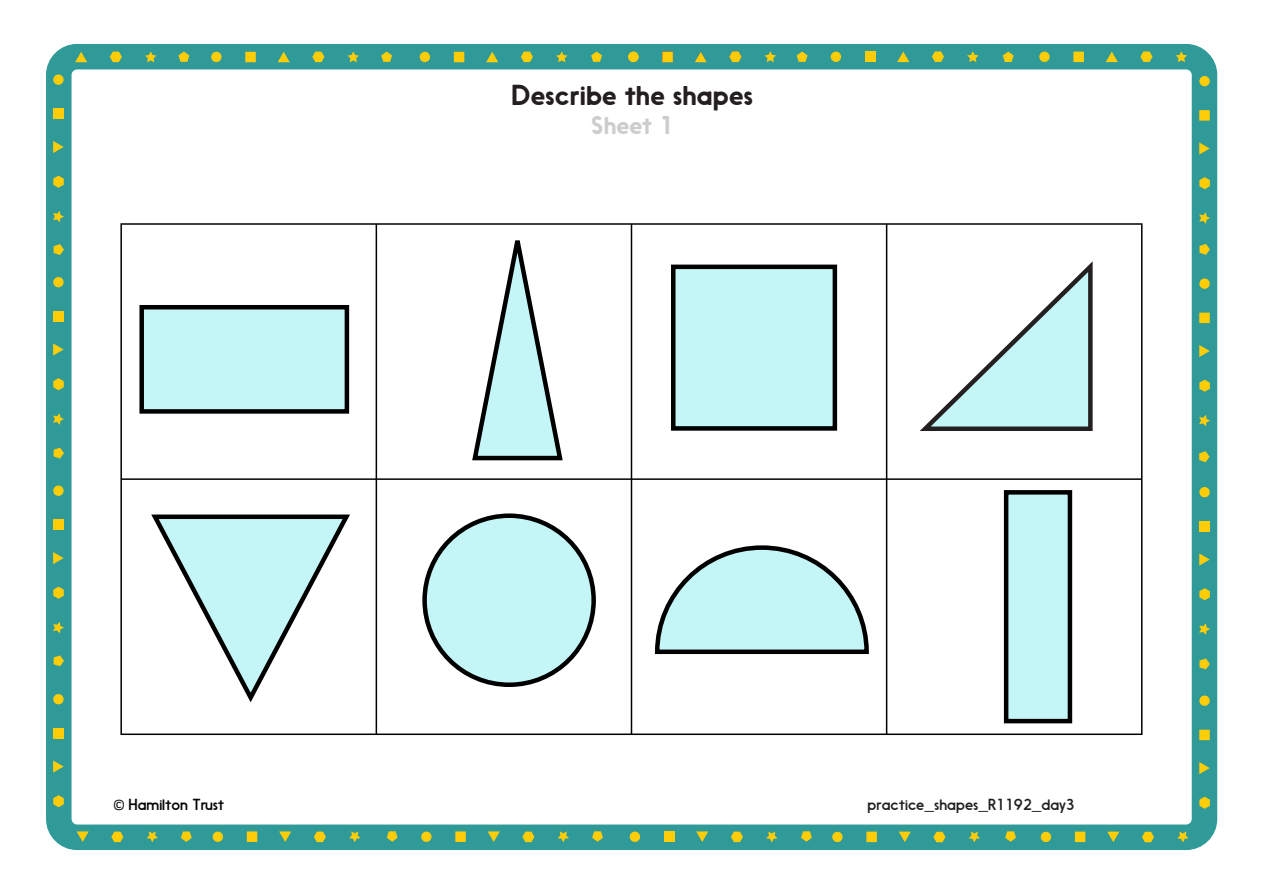
<style>
.page{position:relative;width:1263px;height:893px;background:#fff}
.page>*{position:absolute;margin:0;border:0;box-sizing:border-box;transform-origin:0 0}
.t1{font:27px "Nanami Rounded Med";color:#231f20}
.t2{font:24px "Nanami Rounded Med";color:#cdcdcd}
.File_path_Footer{font:15px "Nanami Rounded Book";color:#231f20}
.t3{font:15px "Nanami Rounded Book";color:#040503}
.s1{font-family:"Calibri"}
</style>
<div class="page">
<div style="left:46px;top:44px;width:1171px;height:806px;border:26px solid #309a99;border-radius:18px"></div>
<div style="left:1199px;top:110px;width:11px;height:11px;background:#fecd08"></div>
<svg style="left:1199px;top:142px;width:11px;height:13px"></svg>
<div style="left:1199px;top:76px;width:11px;height:10px;background:#fecd08;border-radius:50%"></div>
<svg style="left:1199px;top:177px;width:11px;height:12px"></svg>
<svg style="left:1199px;top:212px;width:11px;height:12px"></svg>
<div style="left:1199px;top:313px;width:11px;height:10px;background:#fecd08"></div>
<svg style="left:1199px;top:345px;width:11px;height:12px"></svg>
<div style="left:1199px;top:278px;width:11px;height:11px;background:#fecd08;border-radius:50%"></div>
<svg style="left:1199px;top:380px;width:11px;height:12px"></svg>
<svg style="left:1199px;top:415px;width:11px;height:11px"></svg>
<div style="left:1199px;top:521px;width:11px;height:11px;background:#fecd08"></div>
<svg style="left:1199px;top:553px;width:11px;height:13px"></svg>
<div style="left:1199px;top:487px;width:11px;height:10px;background:#fecd08;border-radius:50%"></div>
<svg style="left:1199px;top:588px;width:11px;height:12px"></svg>
<svg style="left:1199px;top:623px;width:11px;height:12px"></svg>
<div style="left:1199px;top:730px;width:11px;height:10px;background:#fecd08"></div>
<svg style="left:1199px;top:762px;width:11px;height:12px"></svg>
<div style="left:1199px;top:695px;width:11px;height:11px;background:#fecd08;border-radius:50%"></div>
<svg style="left:1199px;top:797px;width:11px;height:12px"></svg>
<div style="left:53px;top:109px;width:11px;height:10px;background:#fecd08"></div>
<svg style="left:53px;top:141px;width:11px;height:12px"></svg>
<div style="left:53px;top:74px;width:11px;height:11px;background:#fecd08;border-radius:50%"></div>
<svg style="left:53px;top:176px;width:11px;height:12px"></svg>
<svg style="left:53px;top:211px;width:11px;height:11px"></svg>
<div style="left:53px;top:311px;width:11px;height:11px;background:#fecd08"></div>
<svg style="left:53px;top:343px;width:11px;height:13px"></svg>
<div style="left:53px;top:277px;width:11px;height:10px;background:#fecd08;border-radius:50%"></div>
<svg style="left:53px;top:378px;width:11px;height:12px"></svg>
<svg style="left:53px;top:413px;width:11px;height:12px"></svg>
<div style="left:53px;top:520px;width:11px;height:10px;background:#fecd08"></div>
<svg style="left:53px;top:552px;width:11px;height:12px"></svg>
<div style="left:53px;top:485px;width:11px;height:11px;background:#fecd08;border-radius:50%"></div>
<svg style="left:53px;top:587px;width:11px;height:12px"></svg>
<svg style="left:53px;top:622px;width:11px;height:11px"></svg>
<div style="left:53px;top:728px;width:11px;height:11px;background:#fecd08"></div>
<svg style="left:53px;top:760px;width:11px;height:13px"></svg>
<div style="left:53px;top:694px;width:11px;height:10px;background:#fecd08;border-radius:50%"></div>
<svg style="left:53px;top:795px;width:11px;height:12px"></svg>
<svg style="left:765px;top:51px;width:11px;height:11px"></svg>
<div style="left:865px;top:52px;width:10px;height:10px;background:#fecd08"></div>
<svg style="left:897px;top:52px;width:12px;height:10px"></svg>
<div style="left:831px;top:52px;width:10px;height:10px;background:#fecd08;border-radius:50%"></div>
<svg style="left:932px;top:51px;width:12px;height:11px"></svg>
<svg style="left:967px;top:51px;width:11px;height:11px"></svg>
<div style="left:1073px;top:52px;width:11px;height:10px;background:#fecd08"></div>
<svg style="left:1106px;top:52px;width:12px;height:10px"></svg>
<div style="left:1039px;top:52px;width:10px;height:10px;background:#fecd08;border-radius:50%"></div>
<svg style="left:1140px;top:51px;width:12px;height:11px"></svg>
<svg style="left:1176px;top:51px;width:11px;height:11px"></svg>
<svg style="left:75px;top:52px;width:12px;height:10px"></svg>
<svg style="left:110px;top:52px;width:12px;height:10px"></svg>
<svg style="left:145px;top:51px;width:11px;height:11px"></svg>
<div style="left:245px;top:52px;width:11px;height:10px;background:#fecd08"></div>
<svg style="left:278px;top:52px;width:12px;height:10px"></svg>
<div style="left:211px;top:52px;width:10px;height:10px;background:#fecd08;border-radius:50%"></div>
<svg style="left:312px;top:52px;width:12px;height:10px"></svg>
<svg style="left:348px;top:51px;width:11px;height:11px"></svg>
<div style="left:454px;top:52px;width:10px;height:10px;background:#fecd08"></div>
<svg style="left:486px;top:52px;width:12px;height:10px"></svg>
<div style="left:420px;top:52px;width:10px;height:10px;background:#fecd08;border-radius:50%"></div>
<svg style="left:521px;top:52px;width:12px;height:10px"></svg>
<svg style="left:556px;top:51px;width:11px;height:11px"></svg>
<div style="left:662px;top:52px;width:11px;height:10px;background:#fecd08"></div>
<svg style="left:695px;top:52px;width:12px;height:10px"></svg>
<div style="left:628px;top:52px;width:10px;height:10px;background:#fecd08;border-radius:50%"></div>
<svg style="left:729px;top:51px;width:12px;height:11px"></svg>
<svg style="left:766px;top:832px;width:11px;height:10px"></svg>
<div style="left:866px;top:832px;width:11px;height:10px;background:#fecd08"></div>
<svg style="left:899px;top:832px;width:12px;height:10px"></svg>
<div style="left:832px;top:832px;width:10px;height:10px;background:#fecd08;border-radius:50%"></div>
<svg style="left:933px;top:832px;width:12px;height:10px"></svg>
<svg style="left:969px;top:832px;width:11px;height:10px"></svg>
<div style="left:1075px;top:832px;width:10px;height:10px;background:#fecd08"></div>
<svg style="left:1107px;top:832px;width:12px;height:10px"></svg>
<div style="left:1041px;top:832px;width:10px;height:10px;background:#fecd08;border-radius:50%"></div>
<svg style="left:1142px;top:832px;width:12px;height:10px"></svg>
<svg style="left:1177px;top:832px;width:11px;height:10px"></svg>
<svg style="left:77px;top:831px;width:12px;height:11px"></svg>
<svg style="left:111px;top:832px;width:12px;height:10px"></svg>
<svg style="left:147px;top:831px;width:11px;height:11px"></svg>
<div style="left:247px;top:831px;width:10px;height:11px;background:#fecd08"></div>
<svg style="left:279px;top:831px;width:12px;height:11px"></svg>
<div style="left:213px;top:832px;width:10px;height:10px;background:#fecd08;border-radius:50%"></div>
<svg style="left:314px;top:832px;width:12px;height:10px"></svg>
<svg style="left:349px;top:831px;width:11px;height:11px"></svg>
<div style="left:455px;top:831px;width:11px;height:11px;background:#fecd08"></div>
<svg style="left:488px;top:831px;width:12px;height:11px"></svg>
<div style="left:421px;top:832px;width:10px;height:10px;background:#fecd08;border-radius:50%"></div>
<svg style="left:522px;top:832px;width:12px;height:10px"></svg>
<svg style="left:558px;top:831px;width:11px;height:11px"></svg>
<div style="left:664px;top:831px;width:10px;height:11px;background:#fecd08"></div>
<svg style="left:696px;top:831px;width:12px;height:11px"></svg>
<div style="left:630px;top:832px;width:10px;height:10px;background:#fecd08;border-radius:50%"></div>
<svg style="left:731px;top:832px;width:12px;height:10px"></svg>
<svg style="left:1199px;top:244px;width:11px;height:11px"></svg>
<svg style="left:1199px;top:658px;width:11px;height:11px"></svg>
<svg style="left:1199px;top:451px;width:10px;height:11px"></svg>
<svg style="left:1003px;top:52px;width:11px;height:10px"></svg>
<svg style="left:797px;top:52px;width:10px;height:10px"></svg>
<svg style="left:591px;top:52px;width:11px;height:10px"></svg>
<svg style="left:381px;top:52px;width:11px;height:10px"></svg>
<svg style="left:178px;top:52px;width:11px;height:10px"></svg>
<svg style="left:54px;top:244px;width:10px;height:11px"></svg>
<svg style="left:54px;top:448px;width:10px;height:10px"></svg>
<svg style="left:54px;top:655px;width:10px;height:11px"></svg>
<svg style="left:181px;top:831px;width:11px;height:11px"></svg>
<svg style="left:387px;top:831px;width:11px;height:11px"></svg>
<svg style="left:592px;top:831px;width:11px;height:11px"></svg>
<svg style="left:801px;top:831px;width:11px;height:11px"></svg>
<svg style="left:1005px;top:831px;width:11px;height:11px"></svg>
<hr style="left:120px;top:223px;width:256px;height:2px;background:#000">
<hr style="left:120px;top:225px;width:2px;height:253px;background:#000">
<hr style="left:376px;top:223px;width:255px;height:2px;background:#000">
<hr style="left:376px;top:225px;width:1px;height:253px;background:#000">
<hr style="left:631px;top:223px;width:256px;height:2px;background:#000">
<hr style="left:631px;top:225px;width:1px;height:253px;background:#000">
<hr style="left:887px;top:223px;width:255px;height:2px;background:#000">
<hr style="left:886px;top:225px;width:1px;height:253px;background:#000">
<hr style="left:1141px;top:225px;width:1px;height:253px;background:#000">
<hr style="left:120px;top:478px;width:256px;height:2px;background:#000">
<hr style="left:120px;top:480px;width:2px;height:253px;background:#000">
<hr style="left:376px;top:478px;width:255px;height:2px;background:#000">
<hr style="left:376px;top:480px;width:1px;height:253px;background:#000">
<hr style="left:631px;top:478px;width:256px;height:2px;background:#000">
<hr style="left:631px;top:480px;width:1px;height:253px;background:#000">
<hr style="left:887px;top:478px;width:255px;height:2px;background:#000">
<hr style="left:886px;top:480px;width:1px;height:253px;background:#000">
<hr style="left:1141px;top:480px;width:1px;height:253px;background:#000">
<hr style="left:120px;top:733px;width:1022px;height:2px;background:#000">
<div style="left:142px;top:307px;width:205px;height:104px;background:#c4f5f7"></div>
<div style="left:139px;top:305px;width:210px;height:109px;border:4px solid #000"></div>
<svg style="left:472px;top:240px;width:91px;height:221px"></svg>
<div style="left:673px;top:267px;width:162px;height:161px;background:#c4f5f7"></div>
<div style="left:671px;top:265px;width:166px;height:166px;border:4px solid #000"></div>
<svg style="left:151px;top:514px;width:199px;height:189px"></svg>
<div style="left:425px;top:516px;width:169px;height:169px;background:#c4f5f7;border-radius:50%"></div>
<div style="left:422px;top:513px;width:174px;height:174px;border:4px solid #000;border-radius:50%"></div>
<svg style="left:654px;top:545px;width:215px;height:110px"></svg>
<div style="left:1006px;top:492px;width:64px;height:229px;background:#c4f5f7"></div>
<div style="left:1004px;top:490px;width:68px;height:233px;border:4px solid #000"></div>
<svg style="left:919px;top:261px;width:174px;height:170px"></svg>
<p class="t1" style="left:511px;top:79px;width:243px">Describe the shapes</p>
<p class="t2" style="left:591px;top:110px;width:84px">Sheet 1</p>
<p class="t3" style="left:113px;top:796px;width:113px"><span class="s1">©</span> Hamilton Trust</p>
<p class="File_path_Footer" style="left:867px;top:796px;width:209px">practice_shapes_R1192_day3</p>
</div>
